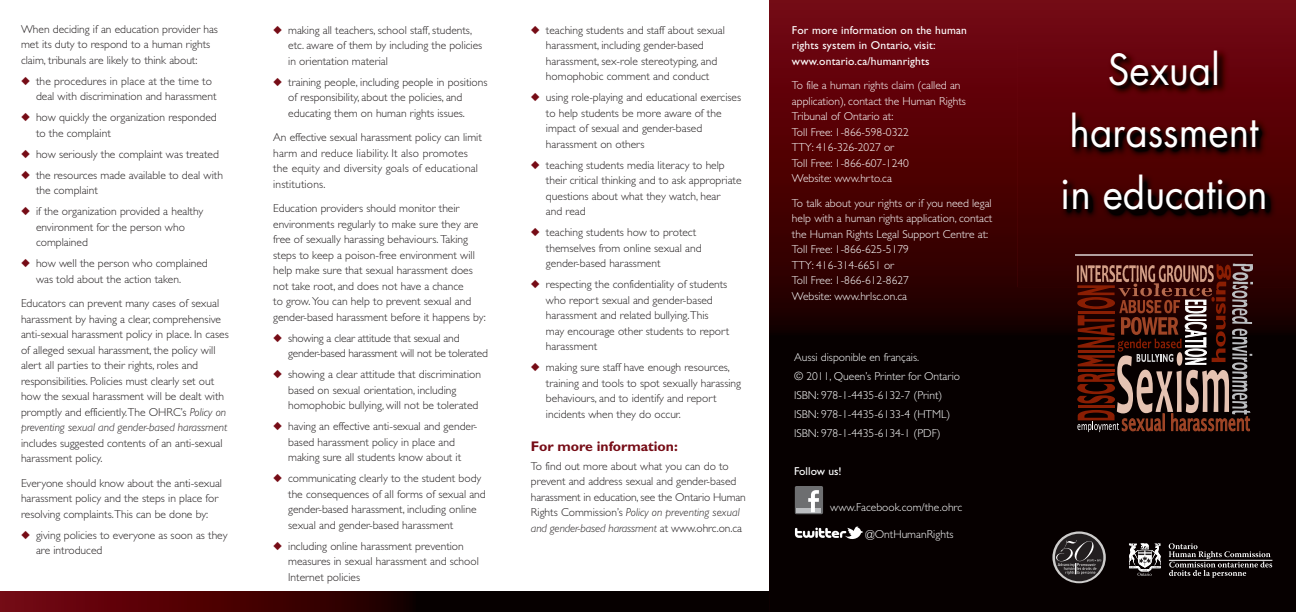
<style>
.page{position:relative;width:1296px;height:612px;background:#fff}
.page>*{position:absolute;margin:0;border:0;box-sizing:border-box;transform-origin:0 0}
.t1{font:41.8px/61.9px "Futura";color:#fff;text-align:center;scale:.93 1}
.t2{font:700 14px "Gill Sans";color:#760c16}
.t3{font:300 11.5px/15.5px "Gill Sans";color:#231f20}
.t4{font:300 11.5px/15.5px "Gill Sans";color:#fff}
.t5{font:11.5px/15.5px "Gill Sans";letter-spacing:.015em;color:#fff}
.t6{font:300 11.5px/15.5px "Gill Sans";letter-spacing:-.02em;color:#231f20}
.s1{color:#760c16}
.s2{font-style:italic}
</style>
<div class="page">
<img style="left:0;top:592px;width:769px;height:20px">
<img style="left:769px;top:0;width:527px;height:612px">
<div style="left:795px;top:486px;width:28px;height:28px;background:#6d6e70;border-radius:2px"></div>
<hr style="left:797px;top:508px;width:24px;height:4px;background:#bbbdc0">
<svg style="left:808px;top:490px;width:11px;height:22px"></svg>
<svg style="left:795px;top:526px;width:68px;height:13px"></svg>
<svg style="left:1077px;top:287px;width:175px;height:145px;background:#502f27"></svg>
<svg style="left:1129px;top:543px;width:32px;height:33px"></svg>
<svg style="left:1169px;top:543px;width:103px;height:35px;background:#302b2b"></svg>
<hr style="left:1169px;top:560px;width:103px;height:1px;background:#fff">
<svg style="left:1052px;top:531px;width:54px;height:52px"></svg>
<div style="left:1055px;top:534px;width:48px;height:47px;background:#231f20;border-radius:50%"></div>
<svg style="left:1056px;top:540px;width:45px;height:34px"></svg>
<img style="left:1017px;top:41px;width:279px;height:246px">
<img style="left:1075px;top:255px;width:177px;height:32px">
<p class="t3" style="left:21px;top:23px;width:198px">When deciding if an education provider has met its duty to respond to a human rights claim, tribunals are likely to think about:</p>
<p class="t3" style="left:36px;top:75px;width:182px;text-indent:-15px"><span class="s1">◆</span> the procedures in place at the time to deal with discrimination and harassment</p>
<p class="t3" style="left:36px;top:111px;width:182px;text-indent:-15px"><span class="s1">◆</span> how quickly the organization responded to the complaint</p>
<p class="t3" style="left:21px;top:148px;width:199px"><span class="s1">◆</span> how seriously the complaint was treated</p>
<p class="t3" style="left:36px;top:169px;width:189px;text-indent:-15px"><span class="s1">◆</span> the resources made available to deal with the complaint</p>
<p class="t3" style="left:36px;top:205px;width:169px;text-indent:-15px"><span class="s1">◆</span> if the organization provided a healthy environment for the person who complained</p>
<p class="t3" style="left:36px;top:257px;width:173px;text-indent:-15px"><span class="s1">◆</span> how well the person who complained was told about the action taken.</p>
<p class="t3" style="left:21px;top:297px;width:209px">Educators can prevent many cases of sexual harassment by having a clear, comprehensive anti-sexual harassment policy in place. In cases of alleged sexual harassment, the policy will alert all parties to their rights, roles and responsibilities. Policies must clearly set out how the sexual harassment will be dealt with promptly and efficiently.The OHRC’s <span class="s2">Policy on preventing sexual and gender-based harassment</span></p>
<p class="t3" style="left:21px;top:437px;width:203px">includes suggested contents of an anti-sexual harassment policy.</p>
<p class="t3" style="left:21px;top:477px;width:203px">Everyone should know about the anti-sexual harassment policy and the steps in place for resolving complaints.This can be done by:</p>
<p class="t3" style="left:36px;top:529px;width:193px;text-indent:-15px"><span class="s1">◆</span> giving policies to everyone as soon as they are introduced</p>
<p class="t3" style="left:288px;top:23px;width:196px;text-indent:-15px"><span class="s1">◆</span> making all teachers, school staff, students, etc. aware of them by including the policies in orientation material</p>
<p class="t3" style="left:288px;top:75px;width:201px;text-indent:-15px"><span class="s1">◆</span> training people, including people in positions of responsibility, about the policies, and educating them on human rights issues.</p>
<p class="t3" style="left:273px;top:131px;width:210px">An effective sexual harassment policy can limit harm and reduce liability. It also promotes the equity and diversity goals of educational institutions.</p>
<p class="t3" style="left:273px;top:202px;width:214px">Education providers should monitor their environments regularly to make sure they are free of sexually harassing behaviours. Taking steps to keep a poison-free environment will help make sure that sexual harassment does not take root, and does not have a chance<br>to grow. You can help to prevent sexual and gender-based harassment before it happens by:</p>
<p class="t6" style="left:288px;top:331px;width:201px;text-indent:-15px"><span class="s1">◆</span> showing a clear attitude that sexual and gender-based harassment will not be tolerated</p>
<p class="t3" style="left:288px;top:368px;width:194px;text-indent:-15px"><span class="s1">◆</span> showing a clear attitude that discrimination based on sexual orientation, including homophobic bullying, will not be tolerated</p>
<p class="t3" style="left:288px;top:420px;width:191px;text-indent:-15px"><span class="s1">◆</span> having an effective anti-sexual and gender&shy;based harassment policy in place and making sure all students know about it</p>
<p class="t3" style="left:288px;top:472px;width:199px;text-indent:-15px"><span class="s1">◆</span> communicating clearly to the student body the consequences of all forms of sexual and gender-based harassment, including online sexual and gender-based harassment</p>
<p class="t3" style="left:288px;top:539px;width:192px;text-indent:-15px"><span class="s1">◆</span> including online harassment prevention measures in sexual harassment and school<br>Internet policies</p>
<p class="t3" style="left:546px;top:23px;width:181px;text-indent:-15px"><span class="s1">◆</span> teaching students and staff about sexual harassment, including gender-based harassment, sex-role stereotyping, and homophobic comment and conduct</p>
<p class="t3" style="left:546px;top:91px;width:197px;text-indent:-15px"><span class="s1">◆</span> using role-playing and educational exercises to help students be more aware of the impact of sexual and gender-based harassment on others</p>
<p class="t3" style="left:546px;top:158px;width:197px;text-indent:-15px"><span class="s1">◆</span> teaching students media literacy to help their critical thinking and to ask appropriate questions about what they watch, hear<br>and read</p>
<p class="t3" style="left:546px;top:226px;width:157px;text-indent:-15px"><span class="s1">◆</span> teaching students how to protect themselves from online sexual and gender-based harassment</p>
<p class="t3" style="left:546px;top:278px;width:185px;text-indent:-15px"><span class="s1">◆</span> respecting the confidentiality of students who report sexual and gender-based harassment and related bullying.This may encourage other students to report harassment</p>
<p class="t3" style="left:546px;top:361px;width:197px;text-indent:-15px"><span class="s1">◆</span> making sure staff have enough resources, training and tools to spot sexually harassing behaviours, and to identify and report incidents when they do occur.</p>
<p class="t2" style="left:531px;top:442px;width:148px">For more information:</p>
<p class="t3" style="left:531px;top:459px;width:216px">To find out more about what you can do to prevent and address sexual and gender-based harassment in education, see the Ontario Human Rights Commission’s <span class="s2">Policy on preventing sexual and gender-based harassment</span> at www.ohrc.on.ca</p>
<p class="t5" style="left:792px;top:24px;width:177px">For more information on the human rights system in Ontario, visit: www.ontario.ca/humanrights</p>
<p class="t4" style="left:792px;top:79px;width:175px">To file a human rights claim (called an application), contact the Human Rights<br>Tribunal of Ontario at:<br>Toll Free: 1-866-598-0322<br>TTY: 416-326-2027 or<br>Toll Free: 1-866-607-1240<br>Website: www.hrto.ca</p>
<p class="t4" style="left:792px;top:197px;width:202px">To talk about your rights or if you need legal help with a human rights application, contact the Human Rights Legal Support Centre at:<br>Toll Free: 1-866-625-5179<br>TTY: 416-314-6651 or<br>Toll Free: 1-866-612-8627<br>Website: www.hrlsc.on.ca</p>
<p class="t4" style="left:794px;top:349px;width:167px;line-height:19px">Aussi disponible en français.<br>© 2011, Queen’s Printer for Ontario ISBN: 978-1-4435-6132-7 (Print)<br>ISBN: 978-1-4435-6133-4 (HTML)<br>ISBN: 978-1-4435-6134-1 (PDF)</p>
<p class="t5" style="left:794px;top:464px;width:49px">Follow us!</p>
<p class="t4" style="left:830px;top:500px;width:133px">www.Facebook.com/the.ohrc</p>
<p class="t4" style="left:866px;top:527px;width:89px">@OntHumanRights</p>
<h1 class="t1" style="left:1060px;top:42px;width:225px">Sexual harassment in education</h1>
</div>
